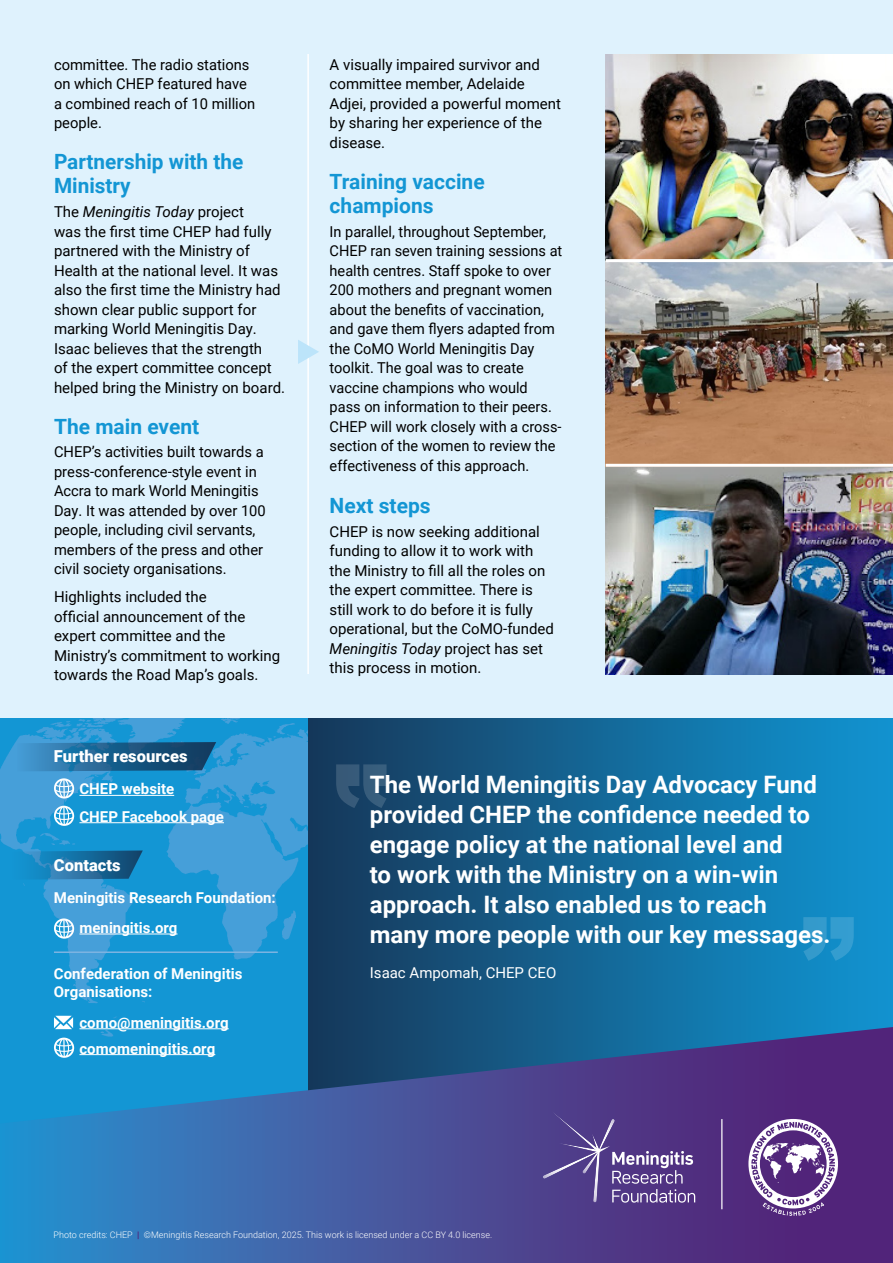
<style>
.page{position:relative;width:893px;height:1263px;background:#fff}
.page>*{position:absolute;margin:0;border:0;box-sizing:border-box;transform-origin:0 0}
.t1{font:700 24px/30px "Roboto";color:#fff}
.t2{font:700 21px/24px "Roboto";color:#1396d4}
.t3{font:900 16.5px "Roboto";color:#fff}
.t4{font:15px/19.5px "Roboto";color:#000}
.t5{font:700 15px/27.3px "Roboto";color:#fff}
.t6{font:15px "Roboto";color:#fff}
.t7{font:300 9px "Roboto";color:#fff}
.s1{font-style:italic}
.s2{font-weight:900;color:#51247a}
</style>
<div class="page">
<div style="left:0;top:0;width:893px;height:731px;background:#dff2fd"></div>
<div style="left:307px;top:719px;width:586px;height:544px;background:linear-gradient(to right,#173859,#1196d4)"></div>
<img style="left:0;top:719px;width:307px;height:308px">
<img style="left:606px;top:262px;width:287px;height:202px">
<img style="left:606px;top:467px;width:287px;height:208px">
<hr style="left:307px;top:54px;width:2px;height:620px;background:#fff">
<hr style="left:606px;top:464px;width:287px;height:3px;background:#fff">
<svg style="left:0;top:1027px;width:893px;height:236px;background:#395ba0"></svg>
<hr style="left:721px;top:1119px;width:1px;height:90px;background:#fff">
<svg style="left:543px;top:1108px;width:152px;height:94px;background:#614c92"></svg>
<svg style="left:748px;top:1119px;width:90px;height:97px"></svg>
<img style="left:606px;top:54px;width:287px;height:205px">
<svg style="left:336px;top:764px;width:51px;height:44px;background:#2c5273"></svg>
<svg style="left:803px;top:917px;width:51px;height:44px;background:#2996cb"></svg>
<hr style="left:606px;top:259px;width:287px;height:3px;background:#fff">
<svg style="left:298px;top:340px;width:21px;height:24px"></svg>
<svg style="left:0;top:742px;width:216px;height:30px;background:#236c9c"></svg>
<svg style="left:0;top:850px;width:143px;height:30px;background:#1b7aaf"></svg>
<hr style="left:79px;top:795px;width:95px;height:1px;background:#fff">
<hr style="left:79px;top:822px;width:145px;height:1px;background:#fff">
<hr style="left:79px;top:934px;width:99px;height:1px;background:#fff">
<hr style="left:54px;top:951px;width:224px;height:2px;background:#7db4e2">
<hr style="left:79px;top:1028px;width:150px;height:1px;background:#fff">
<hr style="left:79px;top:1054px;width:136px;height:1px;background:#fff">
<svg style="left:54px;top:778px;width:20px;height:20px"></svg>
<svg style="left:54px;top:806px;width:20px;height:20px"></svg>
<svg style="left:54px;top:918px;width:20px;height:21px"></svg>
<svg style="left:54px;top:1016px;width:19px;height:13px"></svg>
<svg style="left:54px;top:1037px;width:20px;height:21px"></svg>
<p class="t4" style="left:54px;top:54px;width:203px">committee. The radio stations on which CHEP featured have a combined reach of 10 million people.</p>
<h2 class="t2" style="left:54px;top:149px;width:191px">Partnership with the<br>Ministry</h2>
<p class="t4" style="left:54px;top:201px;width:233px">The <span class="s1">Meningitis Today</span> project<br>was the first time CHEP had fully partnered with the Ministry of<br>Health at the national level. It was also the first time the Ministry had shown clear public support for marking World Meningitis Day.<br>Isaac believes that the strength<br>of the expert committee concept helped bring the Ministry on board.</p>
<h2 class="t2" style="left:54px;top:413px;width:147px">The main event</h2>
<p class="t4" style="left:54px;top:442px;width:213px">CHEP’s activities built towards a press-conference-style event in<br>Accra to mark World Meningitis<br>Day. It was attended by over 100 people, including civil servants, members of the press and other civil society organisations.</p>
<p class="t4" style="left:54px;top:587px;width:228px">Highlights included the<br>official announcement of the expert committee and the<br>Ministry’s commitment to working towards the Road Map’s goals.</p>
<p class="t3" style="left:54px;top:745px;width:135px">Further resources</p>
<p class="t5" style="left:79px;top:775px;width:146px">CHEP website<br>CHEP Facebook page</p>
<p class="t3" style="left:54px;top:853px;width:68px">Contacts</p>
<p class="t5" style="left:79px;top:881px;width:198px;line-height:30.3px;text-indent:-26px">Meningitis Research Foundation: meningitis.org</p>
<p class="t5" style="left:54px;top:963px;width:190px;line-height:18.9px">Confederation of Meningitis<br>Organisations:</p>
<p class="t5" style="left:79px;top:1009px;width:151px;line-height:25.8px">como@meningitis.org comomeningitis.org</p>
<p class="t4" style="left:330px;top:54px;width:233px">A visually impaired survivor and committee member, Adelaide<br>Adjei, provided a powerful moment by sharing her experience of the disease.</p>
<h2 class="t2" style="left:330px;top:168px;width:157px">Training vaccine champions</h2>
<p class="t4" style="left:330px;top:221px;width:234px">In parallel, throughout September, CHEP ran seven training sessions at health centres. Staff spoke to over 200 mothers and pregnant women about the benefits of vaccination, and gave them flyers adapted from the CoMO World Meningitis Day toolkit. The goal was to create vaccine champions who would pass on information to their peers.<br>CHEP will work closely with a cross&shy;section of the women to review the effectiveness of this approach.</p>
<h2 class="t2" style="left:330px;top:493px;width:103px">Next steps</h2>
<p class="t4" style="left:330px;top:521px;width:226px">CHEP is now seeking additional funding to allow it to work with the Ministry to fill all the roles on the expert committee. There is still work to do before it is fully operational, but the CoMO-funded<br><span class="s1">Meningitis Today</span> project has set this process in motion.</p>
<h1 class="t1" style="left:370px;top:769px;width:462px">The World Meningitis Day Advocacy Fund provided CHEP the confidence needed to engage policy at the national level and<br>to work with the Ministry on a win-win approach. It also enabled us to reach many more people with our key messages.</h1>
<p class="t6" style="left:370px;top:962px;width:188px">Isaac Ampomah, CHEP CEO</p>
<p class="t7" style="left:54px;top:1228px;width:440px">Photo credits: CHEP <span class="s2">|</span> ©Meningitis Research Foundation, 2025. This work is licensed under a CC BY 4.0 license.</p>
</div>
